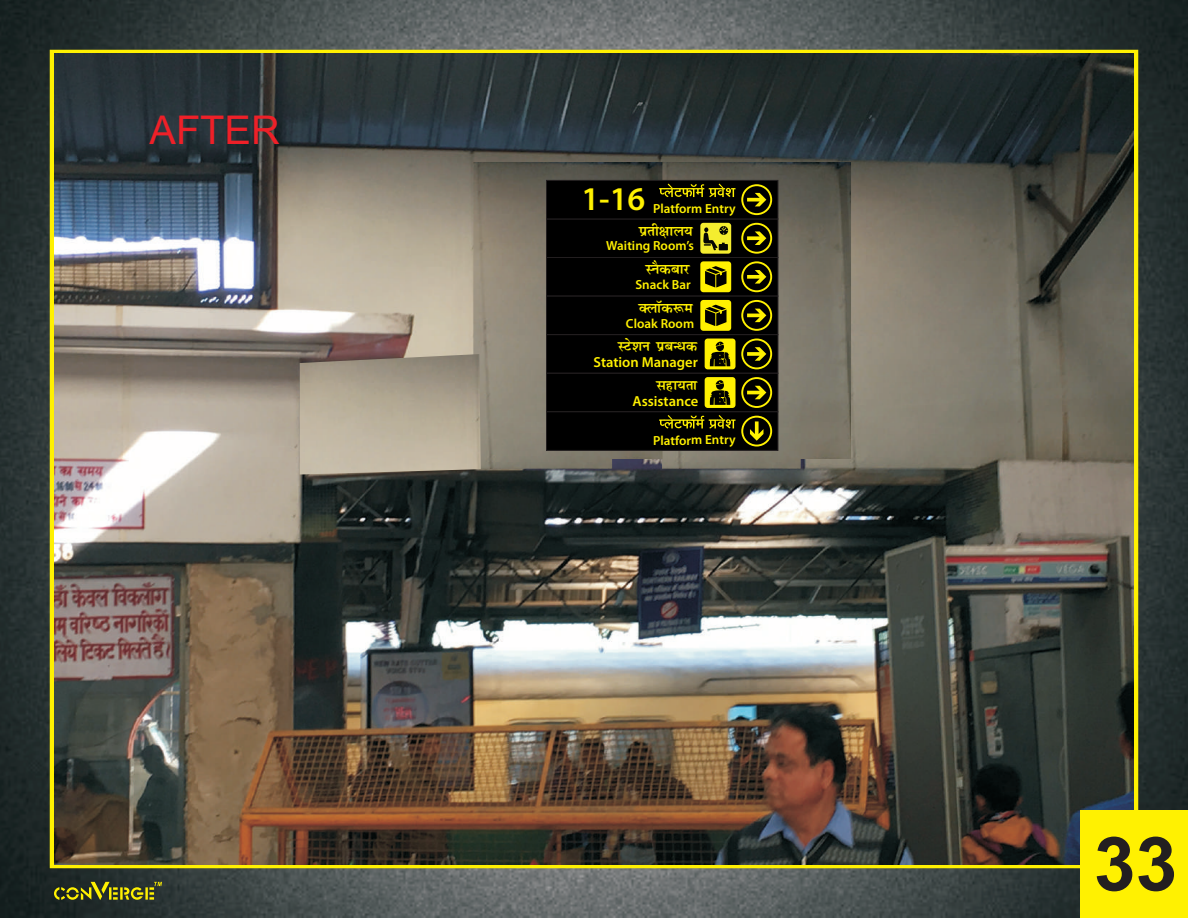
<style>
.page{position:relative;width:1188px;height:918px;background:#fff}
.page>*{position:absolute;margin:0;border:0;box-sizing:border-box;transform-origin:0 0}
.t1{font:700 75px "Arial";color:#231f20}
.t2{font:39.75px "Arial";color:#ee2028}
.t3{font:600 33.3px "Myriad Pro";color:#fff101}
.t4{font:700 17.1px "Walkman Chanakya 901";color:#fff101}
.t5{font:700 16.65px "Walkman Chanakya 901";color:#fff101}
.t6{font:600 14.55px "Myriad Pro";color:#fff101}
.t7{font:600 13.2px "Myriad Pro";letter-spacing:-.005em;color:#fff101}
</style>
<div class="page">
<img style="left:0;top:0;width:1188px;height:918px">
<svg style="left:54px;top:882px;width:108px;height:18px;background:#62651f"></svg>
<img style="left:54px;top:54px;width:1080px;height:810px">
<div style="left:1080px;top:810px;width:108px;height:108px;background:#fff101"></div>
<img style="left:473px;top:162px;width:378px;height:307px">
<img style="left:300px;top:354px;width:181px;height:121px">
<div style="left:546px;top:219px;width:232px;height:39px;background:#000;border:1px solid #231f20"></div>
<div style="left:546px;top:180px;width:232px;height:39px;background:#000;border:1px solid #231f20"></div>
<svg style="left:659px;top:184px;width:113px;height:31px"></svg>
<svg style="left:741px;top:223px;width:31px;height:31px"></svg>
<div style="left:546px;top:257px;width:232px;height:39px;background:#000;border:1px solid #231f20"></div>
<svg style="left:741px;top:261px;width:31px;height:31px"></svg>
<div style="left:546px;top:296px;width:232px;height:39px;background:#000;border:1px solid #231f20"></div>
<svg style="left:741px;top:300px;width:31px;height:31px"></svg>
<div style="left:546px;top:334px;width:232px;height:40px;background:#000;border:1px solid #231f20"></div>
<svg style="left:741px;top:339px;width:31px;height:30px"></svg>
<div style="left:705px;top:339px;width:31px;height:30px;background:#fff101;border-radius:3px"></div>
<div style="left:700px;top:223px;width:31px;height:31px;background:#f4ed2f;border-radius:3px"></div>
<svg style="left:703px;top:227px;width:25px;height:24px"></svg>
<div style="left:700px;top:261px;width:31px;height:31px;background:#fff101;border-radius:3px"></div>
<svg style="left:705px;top:266px;width:22px;height:22px"></svg>
<div style="left:700px;top:300px;width:31px;height:31px;background:#fff101;border-radius:3px"></div>
<svg style="left:705px;top:305px;width:22px;height:21px"></svg>
<div style="left:546px;top:373px;width:232px;height:39px;background:#000;border:1px solid #231f20"></div>
<svg style="left:741px;top:377px;width:31px;height:31px"></svg>
<div style="left:705px;top:377px;width:31px;height:31px;background:#fff101;border-radius:3px"></div>
<svg style="left:710px;top:341px;width:20px;height:25px"></svg>
<svg style="left:710px;top:377px;width:20px;height:28px"></svg>
<div style="left:546px;top:411px;width:232px;height:40px;background:#000;border:1px solid #231f20"></div>
<svg style="left:659px;top:415px;width:113px;height:32px"></svg>
<h2 class="t2" style="left:150px;top:115px;width:132px">AFTER</h2>
<h3 class="t3" style="left:581px;top:186px;width:65px">1-16</h3>
<p class="t7" style="left:653px;top:203px;width:84px">Platform Entry</p>
<p class="t4" style="left:639px;top:220px;width:55px">izrh{kky;</p>
<p class="t7" style="left:606px;top:240px;width:89px">Waiting Room’s</p>
<p class="t4" style="left:646px;top:259px;width:46px">LuSdckj</p>
<p class="t7" style="left:635px;top:279px;width:57px">Snack Bar</p>
<p class="t4" style="left:639px;top:297px;width:55px">DykWd:e</p>
<p class="t7" style="left:626px;top:318px;width:70px">Cloak Room</p>
<p class="t5" style="left:618px;top:335px;width:80px">LVs'ku izcU/d</p>
<p class="t6" style="left:593px;top:356px;width:106px">Station Manager</p>
<p class="t5" style="left:657px;top:374px;width:42px">lgk;rk</p>
<p class="t6" style="left:632px;top:395px;width:67px">Assistance</p>
<p class="t7" style="left:653px;top:435px;width:84px">Platform Entry</p>
<h1 class="t1" style="left:1094px;top:836px;width:85px">33</h1>
</div>
